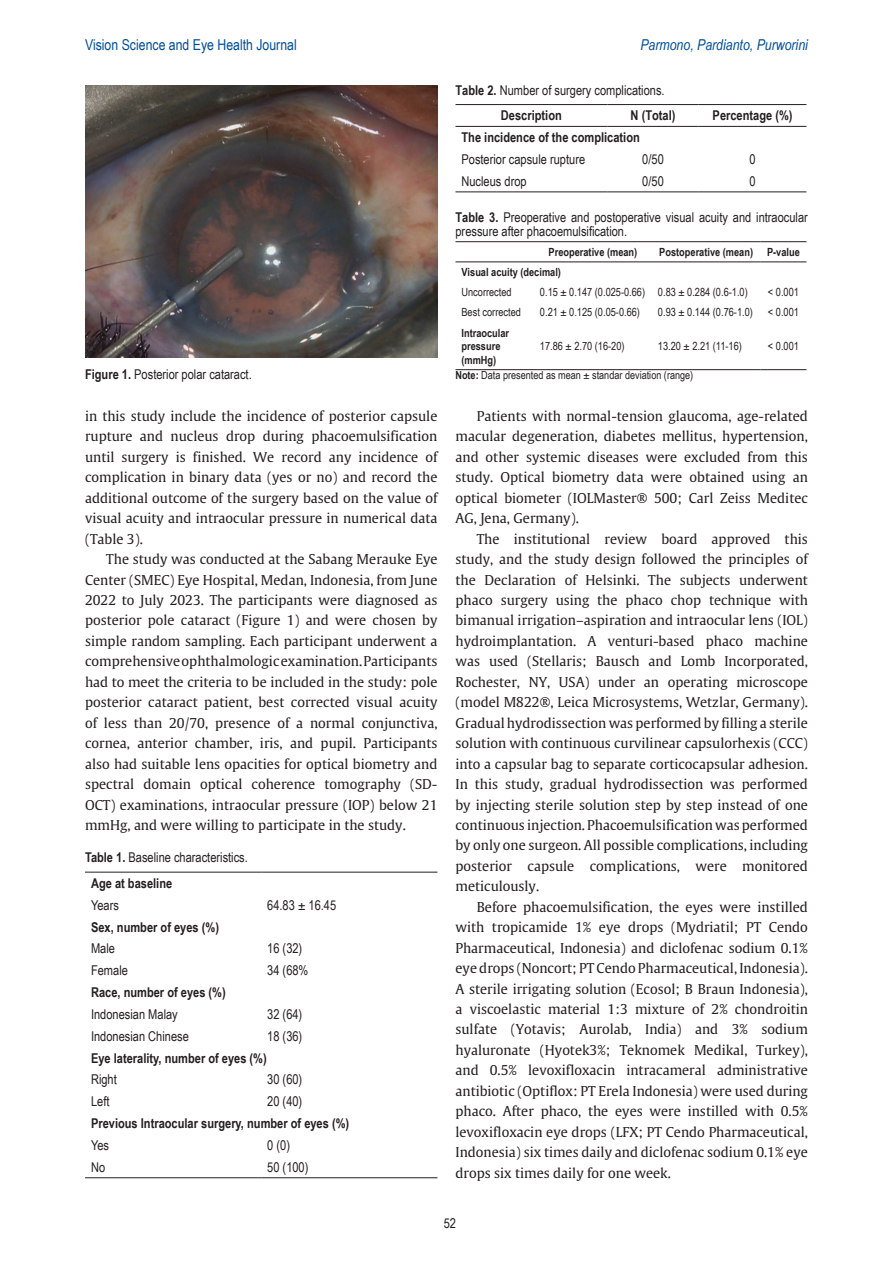
<style>
.page{position:relative;width:893px;height:1263px;background:#fff}
.page>*{position:absolute;margin:0;border:0;box-sizing:border-box;transform-origin:0 0}
.t1{font:15px "Arial Narrow";color:#004d99}
.t2{font:italic 15px "Arial Narrow";color:#004d99}
.t3{font:13.5px/20.4px "Gulliver";color:#231f20;text-align:justify}
.t4{font:13.5px/13.5px "Arial Narrow";color:#231f20}
.t5{font:700 13.5px "Arial Narrow";color:#231f20}
.t6{font:11.25px "Arial Narrow";color:#231f20}
.t7{font:700 11.25px/13.5px "Arial Narrow";color:#231f20}
.t8{font:11.1px "Arial Narrow";color:#231f20}
.s1{font-weight:700}
</style>
<div class="page">
<img style="left:85px;top:85px;width:352px;height:272px">
<hr style="left:85px;top:872px;width:176px;height:1px;background:#231f20">
<hr style="left:261px;top:872px;width:176px;height:1px;background:#231f20">
<hr style="left:85px;top:1177px;width:176px;height:1px;background:#231f20">
<hr style="left:261px;top:1177px;width:176px;height:1px;background:#231f20">
<hr style="left:455px;top:191px;width:152px;height:1px;background:#231f20">
<hr style="left:607px;top:191px;width:92px;height:1px;background:#231f20">
<hr style="left:699px;top:191px;width:107px;height:1px;background:#231f20">
<hr style="left:455px;top:104px;width:152px;height:1px;background:#231f20">
<hr style="left:607px;top:104px;width:92px;height:1px;background:#231f20">
<hr style="left:699px;top:104px;width:107px;height:1px;background:#231f20">
<hr style="left:455px;top:126px;width:152px;height:1px;background:#231f20">
<hr style="left:607px;top:126px;width:92px;height:1px;background:#231f20">
<hr style="left:699px;top:126px;width:107px;height:1px;background:#231f20">
<hr style="left:455px;top:369px;width:79px;height:1px;background:#231f20">
<hr style="left:534px;top:369px;width:118px;height:1px;background:#231f20">
<hr style="left:652px;top:369px;width:108px;height:1px;background:#231f20">
<hr style="left:760px;top:369px;width:46px;height:1px;background:#231f20">
<hr style="left:455px;top:241px;width:79px;height:1px;background:#231f20">
<hr style="left:534px;top:241px;width:118px;height:1px;background:#231f20">
<hr style="left:652px;top:241px;width:108px;height:1px;background:#231f20">
<hr style="left:760px;top:241px;width:46px;height:1px;background:#231f20">
<hr style="left:455px;top:261px;width:79px;height:1px;background:#231f20">
<hr style="left:534px;top:261px;width:118px;height:1px;background:#231f20">
<hr style="left:652px;top:261px;width:108px;height:1px;background:#231f20">
<hr style="left:760px;top:261px;width:46px;height:1px;background:#231f20">
<p class="t1" style="left:85px;top:34px;width:213px">Vision Science and Eye Health Journal</p>
<p class="t2" style="left:640px;top:35px;width:169px">Parmono, Pardianto, Purworini</p>
<p class="t4" style="left:455px;top:83px;width:211px"><span class="s1">Table 2.</span> Number of surgery complications.</p>
<p class="t5" style="left:501px;top:105px;width:62px">Description</p>
<p class="t5" style="left:631px;top:105px;width:46px">N (Total)</p>
<p class="t5" style="left:713px;top:105px;width:81px">Percentage (%)</p>
<p class="t5" style="left:461px;top:127px;width:180px">The incidence of the complication</p>
<p class="t4" style="left:461px;top:152px;width:125px">Posterior capsule rupture</p>
<p class="t4" style="left:642px;top:152px;width:23px">0/50</p>
<p class="t4" style="left:749px;top:152px;width:8px">0</p>
<p class="t4" style="left:461px;top:174px;width:67px">Nucleus drop</p>
<p class="t4" style="left:642px;top:174px;width:23px">0/50</p>
<p class="t4" style="left:749px;top:174px;width:8px">0</p>
<p class="t4" style="left:85px;top:367px;width:168px"><span class="s1">Figure 1.</span> Posterior polar cataract.</p>
<p class="t3" style="left:85px;top:406px;width:354px">in this study include the incidence of posterior capsule rupture and nucleus drop during phacoemulsification until surgery is finished. We record any incidence of complication in binary data (yes or no) and record the additional outcome of the surgery based on the value of visual acuity and intraocular pressure in numerical data (Table 3).</p>
<p class="t3" style="left:85px;top:549px;width:354px;text-indent:21px">The study was conducted at the Sabang Merauke Eye Center (SMEC) Eye Hospital, Medan, Indonesia, from June 2022 to July 2023. The participants were diagnosed as posterior pole cataract (Figure 1) and were chosen by simple random sampling. Each participant underwent a comprehensive ophthalmologic examination. Participants had to meet the criteria to be included in the study: pole posterior cataract patient, best corrected visual acuity of less than 20/70, presence of a normal conjunctiva, cornea, anterior chamber, iris, and pupil. Participants also had suitable lens opacities for optical biometry and spectral domain optical coherence tomography (SD-OCT) examinations, intraocular pressure (IOP) below 21 mmHg, and were willing to participate in the study.</p>
<p class="t4" style="left:85px;top:850px;width:164px"><span class="s1">Table 1.</span> Baseline characteristics.</p>
<p class="t5" style="left:91px;top:873px;width:83px">Age at baseline</p>
<p class="t4" style="left:91px;top:898px;width:29px">Years</p>
<p class="t4" style="left:267px;top:898px;width:70px">64.83 ± 16.45</p>
<p class="t5" style="left:91px;top:917px;width:129px">Sex, number of eyes (%)</p>
<p class="t4" style="left:91px;top:941px;width:25px">Male</p>
<p class="t4" style="left:267px;top:941px;width:37px">16 (32)</p>
<p class="t4" style="left:91px;top:963px;width:38px">Female</p>
<p class="t4" style="left:267px;top:963px;width:43px">34 (68%</p>
<p class="t5" style="left:91px;top:982px;width:136px">Race, number of eyes (%)</p>
<p class="t4" style="left:91px;top:1007px;width:88px">Indonesian Malay</p>
<p class="t4" style="left:267px;top:1007px;width:37px">32 (64)</p>
<p class="t4" style="left:91px;top:1029px;width:99px">Indonesian Chinese</p>
<p class="t4" style="left:267px;top:1029px;width:37px">18 (36)</p>
<p class="t5" style="left:91px;top:1048px;width:177px">Eye laterality, number of eyes (%)</p>
<p class="t4" style="left:91px;top:1072px;width:27px">Right</p>
<p class="t4" style="left:267px;top:1072px;width:37px">30 (60)</p>
<p class="t4" style="left:91px;top:1094px;width:20px">Left</p>
<p class="t4" style="left:267px;top:1094px;width:37px">20 (40)</p>
<p class="t5" style="left:91px;top:1113px;width:260px">Previous Intraocular surgery, number of eyes (%)</p>
<p class="t4" style="left:91px;top:1138px;width:20px">Yes</p>
<p class="t4" style="left:267px;top:1138px;width:24px">0 (0)</p>
<p class="t4" style="left:91px;top:1160px;width:16px">No</p>
<p class="t4" style="left:267px;top:1160px;width:43px">50 (100)</p>
<p class="t4" style="left:455px;top:210px;width:354px"><span class="s1">Table 3.</span> Preoperative and postoperative visual acuity and intraocular pressure after phacoemulsification.</p>
<p class="t7" style="left:549px;top:245px;width:90px">Preoperative (mean)</p>
<p class="t7" style="left:659px;top:245px;width:95px">Postoperative (mean)</p>
<p class="t7" style="left:767px;top:245px;width:34px">P-value</p>
<p class="t7" style="left:461px;top:265px;width:101px">Visual acuity (decimal)</p>
<p class="t6" style="left:461px;top:284px;width:52px">Uncorrected</p>
<p class="t6" style="left:540px;top:284px;width:107px">0.15 ± 0.147 (0.025-0.66)</p>
<p class="t6" style="left:658px;top:284px;width:91px">0.83 ± 0.284 (0.6-1.0)</p>
<p class="t6" style="left:768px;top:284px;width:33px">&lt; 0.001</p>
<p class="t6" style="left:461px;top:304px;width:61px">Best corrected</p>
<p class="t6" style="left:540px;top:304px;width:102px">0.21 ± 0.125 (0.05-0.66)</p>
<p class="t6" style="left:658px;top:304px;width:96px">0.93 ± 0.144 (0.76-1.0)</p>
<p class="t6" style="left:768px;top:304px;width:33px">&lt; 0.001</p>
<p class="t7" style="left:461px;top:325px;width:49px">Intraocular pressure (mmHg)</p>
<p class="t6" style="left:540px;top:338px;width:86px">17.86 ± 2.70 (16-20)</p>
<p class="t6" style="left:658px;top:338px;width:85px">13.20 ± 2.21 (11-16)</p>
<p class="t6" style="left:768px;top:338px;width:33px">&lt; 0.001</p>
<p class="t8" style="left:455px;top:367px;width:239px"><span class="s1">Note:</span> Data presented as mean ± standar deviation (range)</p>
<p class="t3" style="left:455px;top:406px;width:354px;text-indent:21px">Patients with normal-tension glaucoma, age-related macular degeneration, diabetes mellitus, hypertension, and other systemic diseases were excluded from this study. Optical biometry data were obtained using an optical biometer (IOLMaster® 500; Carl Zeiss Meditec AG, Jena, Germany).</p>
<p class="t3" style="left:455px;top:528px;width:354px;text-indent:21px">The institutional review board approved this study, and the study design followed the principles of the Declaration of Helsinki. The subjects underwent phaco surgery using the phaco chop technique with bimanual irrigation–aspiration and intraocular lens (IOL) hydroimplantation. A venturi-based phaco machine was used (Stellaris; Bausch and Lomb Incorporated, Rochester, NY, USA) under an operating microscope (model M822®, Leica Microsystems, Wetzlar, Germany).<br>Gradual hydrodissection was performed by filling a sterile solution with continuous curvilinear capsulorhexis (CCC) into a capsular bag to separate corticocapsular adhesion.<br>In this study, gradual hydrodissection was performed by injecting sterile solution step by step instead of one continuous injection. Phacoemulsification was performed by only one surgeon. All possible complications, including posterior capsule complications, were monitored meticulously.</p>
<p class="t3" style="left:455px;top:896px;width:354px;text-indent:21px">Before phacoemulsification, the eyes were instilled with tropicamide 1% eye drops (Mydriatil; PT Cendo Pharmaceutical, Indonesia) and diclofenac sodium 0.1% eye drops (Noncort; PT Cendo Pharmaceutical, Indonesia).<br>A sterile irrigating solution (Ecosol; B Braun Indonesia), a viscoelastic material 1:3 mixture of 2% chondroitin sulfate (Yotavis; Aurolab, India) and 3% sodium hyaluronate (Hyotek3%; Teknomek Medikal, Turkey), and 0.5% levoxifloxacin intracameral administrative antibiotic (Optiflox: PT Erela Indonesia) were used during phaco. After phaco, the eyes were instilled with 0.5% levoxifloxacin eye drops (LFX; PT Cendo Pharmaceutical, Indonesia) six times daily and diclofenac sodium 0.1% eye drops six times daily for one week.</p>
<p class="t4" style="left:444px;top:1216px;width:14px">52</p>
</div>
